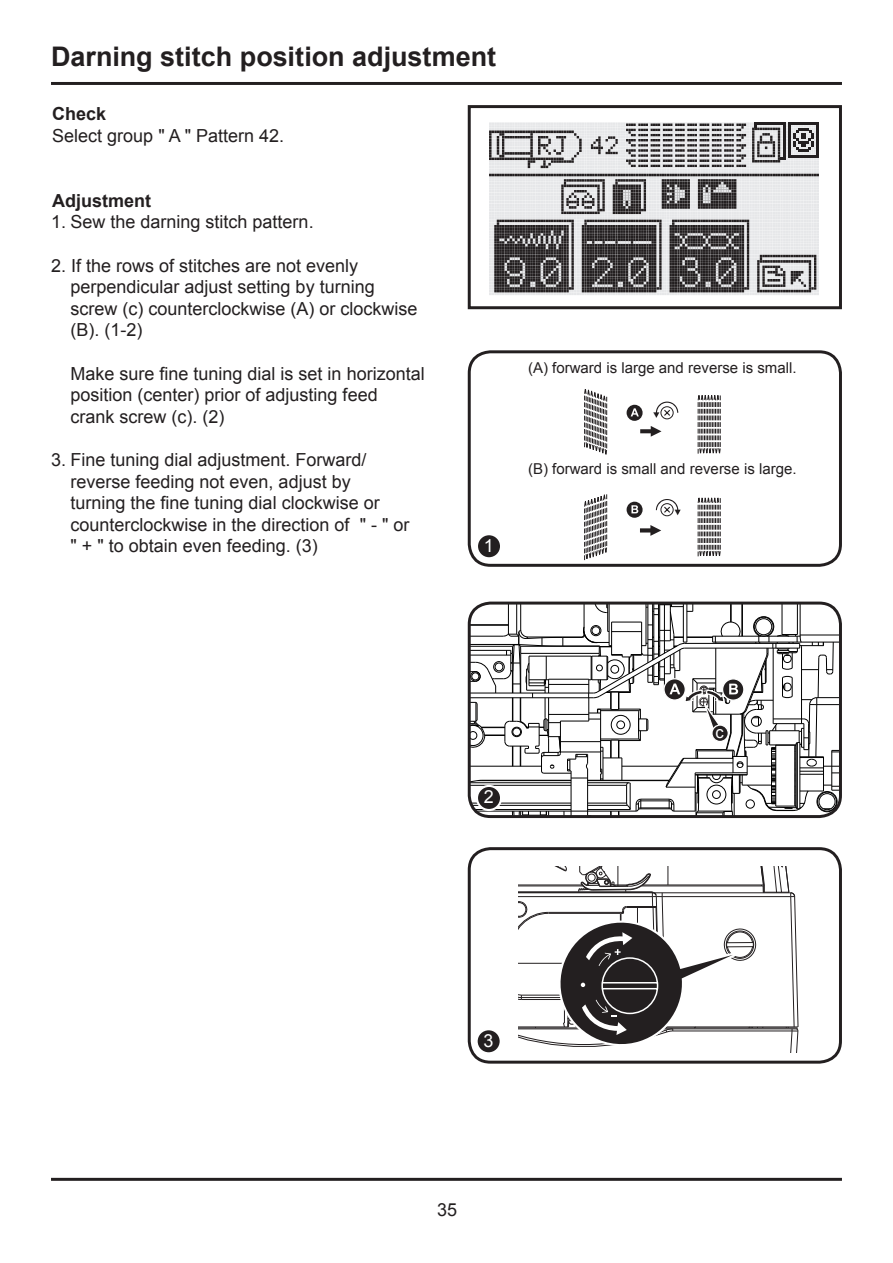
<style>
.page{position:relative;width:893px;height:1263px;background:#fff}
.page>*{position:absolute;margin:0;border:0;box-sizing:border-box;transform-origin:0 0}
.大標{font:700 27px "Arial";color:#231f20}
._5_內文{font:18px/21.6px "Arial";color:#231f20}
._6-2內文{font:18px "Arial";color:#231f20}
._6-2內文-2{font:700 18px "Arial";color:#231f20}
._5_內文-2{font:18px "Arial";color:#fff}
._5_內文-3{font:16.5px "Arial";color:#fff}
._6-2_LCD指示{font:15px "Arial";color:#231f20}
</style>
<div class="page">
<hr style="left:51px;top:82px;width:791px;height:3px;background:#231f20">
<hr style="left:51px;top:1178px;width:791px;height:3px;background:#231f20">
<div style="left:468px;top:350px;width:374px;height:217px;border:3px solid #231f20;border-radius:21px"></div>
<div style="left:477px;top:534px;width:24px;height:24px;background:#231f20;border-radius:50%"></div>
<div style="left:476px;top:533px;width:26px;height:26px;border:2px solid #fff;border-radius:50%"></div>
<svg style="left:469px;top:603px;width:371px;height:215px"></svg>
<svg style="left:712px;top:725px;width:16px;height:17px"></svg>
<div style="left:711px;top:724px;width:18px;height:18px;border:1px solid #fff;border-radius:50%"></div>
<svg style="left:584px;top:389px;width:137px;height:66px"></svg>
<svg style="left:583px;top:494px;width:138px;height:72px"></svg>
<div style="left:468px;top:847px;width:374px;height:217px;border:3px solid #231f20;border-radius:21px"></div>
<div style="left:477px;top:1029px;width:24px;height:24px;background:#231f20;border-radius:50%"></div>
<div style="left:476px;top:1028px;width:26px;height:26px;border:2px solid #fff;border-radius:50%"></div>
<svg style="left:519px;top:866px;width:280px;height:187px"></svg>
<div style="left:468px;top:105px;width:374px;height:204px;border:3px solid #231f20"></div>
<svg style="left:489px;top:122px;width:330px;height:173px;background:#9e9d9e"></svg>
<p class="大標" style="left:51px;top:38px;width:447px">Darning stitch position adjustment</p>
<p class="_6-2內文-2" style="left:52px;top:102px;width:56px">Check</p>
<p class="_6-2內文" style="left:52px;top:124px;width:233px">Select group " A " Pattern 42.</p>
<p class="_6-2內文-2" style="left:52px;top:188px;width:100px">Adjustment</p>
<p class="_5_內文" style="left:51px;top:211px;width:264px">1. Sew the darning stitch pattern.</p>
<p class="_5_內文" style="left:71px;top:255px;width:349px;text-indent:-20px">2. If the rows of stitches are not evenly perpendicular adjust setting by turning screw (c) counterclockwise (A) or clockwise (B). (1-2)</p>
<p class="_5_內文" style="left:71px;top:363px;width:356px">Make sure fine tuning dial is set in horizontal position (center) prior of adjusting feed crank screw (c). (2)</p>
<p class="_5_內文" style="left:71px;top:449px;width:340px;text-indent:-20px">3. Fine tuning dial adjustment. Forward/ reverse feeding not even, adjust by turning the fine tuning dial clockwise or counterclockwise in the direction of " - " or " + " to obtain even feeding. (3)</p>
<p class="_5_內文-2" style="left:484px;top:534px;width:12px">1</p>
<p class="_6-2_LCD指示" style="left:528px;top:358px;width:270px">(A) forward is large and reverse is small.</p>
<p class="_6-2_LCD指示" style="left:528px;top:459px;width:270px">(B) forward is small and reverse is large.</p>
<p class="_5_內文-2" style="left:484px;top:784px;width:12px">2</p>
<p class="_5_內文-3" style="left:715px;top:721px;width:10px">c</p>
<p class="_5_內文-2" style="left:483px;top:1029px;width:12px">3</p>
<p class="_5_內文" style="left:437px;top:1199px;width:22px">35</p>
</div>
